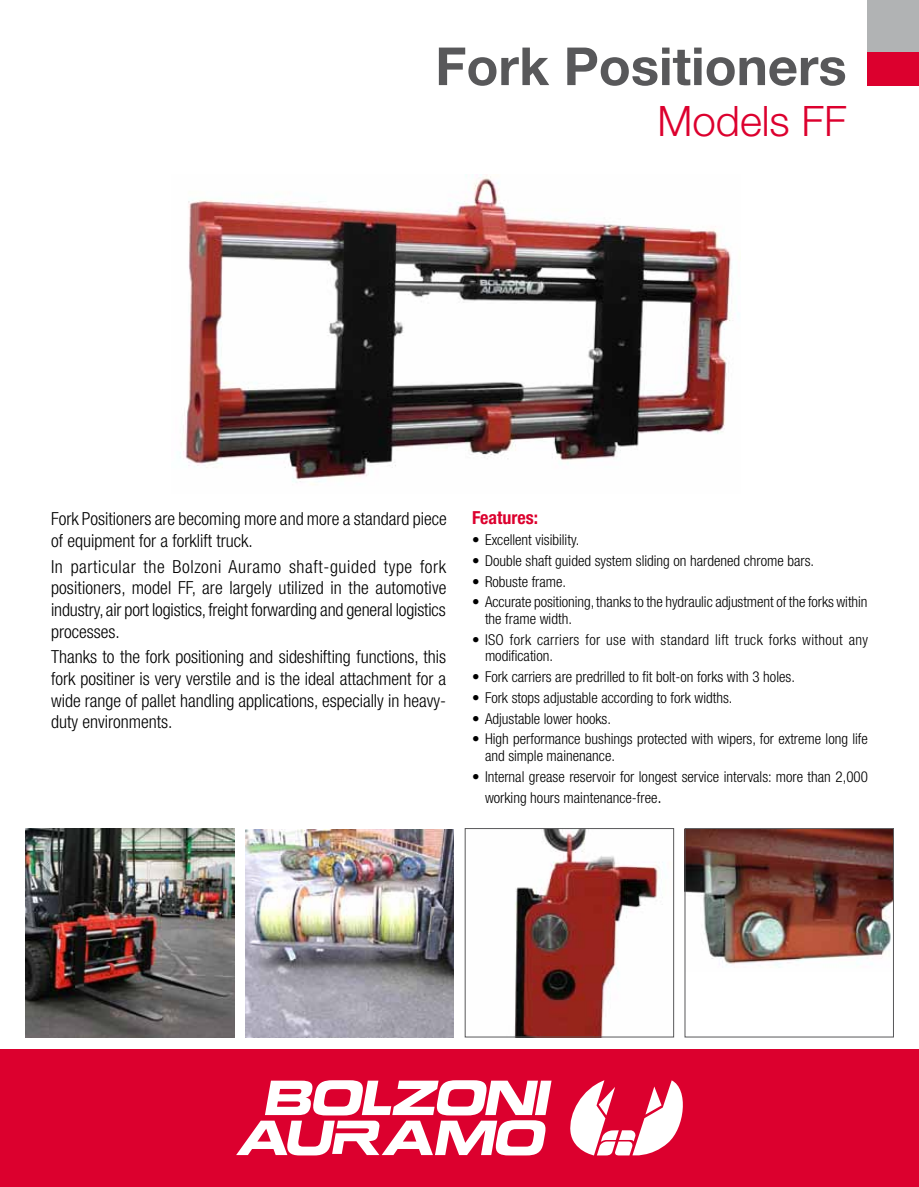
<style>
.page{position:relative;width:919px;height:1187px;background:#fff}
.page>*{position:absolute;margin:0;border:0;box-sizing:border-box;transform-origin:0 0}
.t1{font:700 52.5px "Helvetica Neue LT Std";color:#58585a}
.t2{font:300 42px "Helvetica Neue LT Std";color:#dc002e}
.t3{font:300 condensed 18px/21.6px "Helvetica Neue LT Std";color:#000;text-align:justify}
.t4{font:700 condensed 18px "Helvetica Neue LT Std";color:#dc002e}
.t5{font:300 condensed 15px/16.5px "Helvetica Neue LT Std";color:#000}
.t6{font:300 condensed 15px/16.5px "Helvetica Neue LT Std";letter-spacing:.02em;color:#000}
.s1{font-size:18px}
</style>
<div class="page">
<div style="left:0;top:1049px;width:918px;height:137px;background:#dc002e"></div>
<svg style="left:570px;top:1080px;width:113px;height:76px"></svg>
<svg style="left:236px;top:1080px;width:315px;height:75px"></svg>
<img style="left:179px;top:174px;width:561px;height:311px">
<div style="left:867px;top:51px;width:51px;height:34px;background:#dc002e"></div>
<div style="left:867px;top:0;width:51px;height:51px;background:#b1b3b4"></div>
<img style="left:686px;top:830px;width:205px;height:138px">
<div style="left:684px;top:828px;width:209px;height:209px;border:1px solid #58585a"></div>
<img style="left:245px;top:829px;width:209px;height:207px">
<img style="left:514px;top:830px;width:145px;height:205px">
<div style="left:465px;top:828px;width:208px;height:209px;border:1px solid #58585a"></div>
<img style="left:26px;top:828px;width:208px;height:208px">
<h1 class="t1" style="left:435px;top:34px;width:413px">Fork Positioners</h1>
<h2 class="t2" style="left:657px;top:96px;width:190px">Models FF</h2>
<p class="t3" style="left:51px;top:508px;width:397px">Fork Positioners are becoming more and more a standard piece of equipment for a forklift truck.</p>
<p class="t3" style="left:51px;top:555px;width:397px">In particular the Bolzoni Auramo shaft-guided type fork positioners, model FF, are largely utilized in the automotive industry, air port logistics, freight forwarding and general logistics processes.</p>
<p class="t3" style="left:51px;top:646px;width:397px">Thanks to the fork positioning and sideshifting functions, this fork positiner is very verstile and is the ideal attachment for a wide range of pallet handling applications, especially in heavy&shy;duty environments.</p>
<p class="t4" style="left:472px;top:507px;width:67px">Features:</p>
<p class="t5" style="left:472px;top:531px;width:109px">• Excellent visibility.</p>
<p class="t5" style="left:472px;top:552px;width:343px">• Double shaft guided system sliding on hardened chrome bars.</p>
<p class="t5" style="left:472px;top:573px;width:95px">• Robuste frame.</p>
<p class="t5" style="left:485px;top:593px;width:384px;text-indent:-13px">• Accurate positioning, thanks to the hydraulic adjustment of the forks within the frame width.</p>
<p class="t6" style="left:485px;top:631px;width:384px;text-indent:-13px">• ISO fork carriers for use with standard lift truck forks without any modification.</p>
<p class="t5" style="left:472px;top:668px;width:324px">• Fork carriers are predrilled to fit bolt-on forks with 3 holes.</p>
<p class="t5" style="left:472px;top:689px;width:262px">• Fork stops adjustable according to fork widths.</p>
<p class="t5" style="left:472px;top:709px;width:140px">• Adjustable lower hooks.</p>
<p class="t5" style="left:485px;top:730px;width:384px;text-indent:-13px">• High performance bushings protected with wipers, for extreme long life and simple mainenance.</p>
<p class="t5" style="left:485px;top:765px;width:384px;line-height:21.6px;text-indent:-13px">• Internal grease reservoir for longest service intervals: more than 2,000 working hours maintenance-free<span class="s1">.</span></p>
</div>
